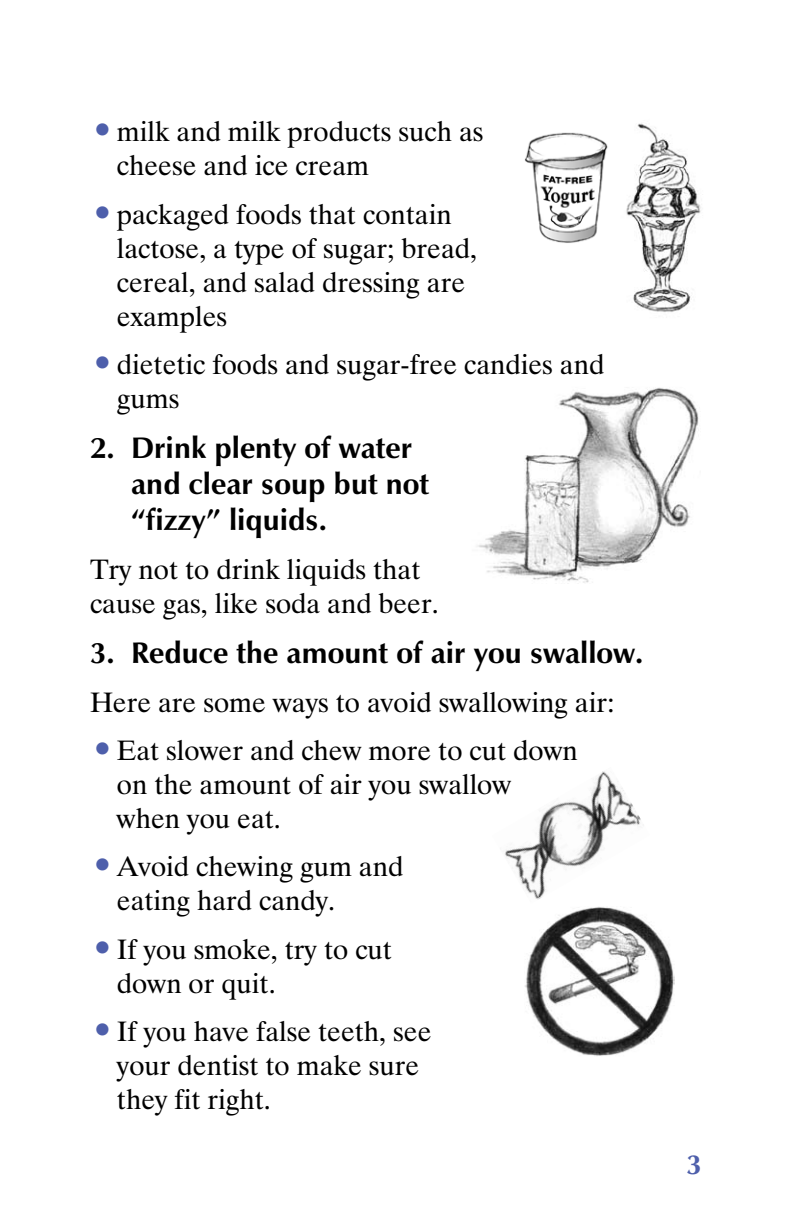
<style>
.page{position:relative;width:792px;height:1224px;background:#fff}
.page>*{position:absolute;margin:0;border:0;box-sizing:border-box;transform-origin:0 0}
.t1{font:700 30px/36px "Zapf Humanist 601 BT";color:#000}
.t2{font:28px/34px "Dutch 801 BT";color:#000}
.t3{font:700 28px "Zapf Humanist 601 BT";color:#4e5fab}
.s1{font-size:42px;color:#4e5fab}
</style>
<div class="page">
<img style="left:524px;top:132px;width:84px;height:111px">
<img style="left:626px;top:123px;width:75px;height:189px">
<img style="left:477px;top:387px;width:222px;height:196px">
<img style="left:525px;top:907px;width:150px;height:149px">
<img style="left:505px;top:771px;width:136px;height:129px">
<p class="t2" style="left:117px;top:114px;width:368px;text-indent:-27px"><span class="s1">•</span>milk and milk products such as cheese and ice cream</p>
<p class="t2" style="left:117px;top:197px;width:362px;text-indent:-27px"><span class="s1">•</span>packaged foods that contain lactose, a type of sugar; bread, cereal, and salad dressing are examples</p>
<p class="t2" style="left:117px;top:347px;width:489px;text-indent:-27px"><span class="s1">•</span>dietetic foods and sugar-free candies and gums</p>
<h1 class="t1" style="left:131px;top:430px;width:300px;text-indent:-41px">2. Drink plenty of water and clear soup but not “fizzy” liquids.</h1>
<p class="t2" style="left:90px;top:552px;width:350px">Try not to drink liquids that cause gas, like soda and beer.</p>
<h3 class="t1" style="left:90px;top:635px;width:555px">3. Reduce the amount of air you swallow.</h3>
<p class="t2" style="left:90px;top:685px;width:526px">Here are some ways to avoid swallowing air:</p>
<p class="t2" style="left:90px;top:733px;width:489px"><span class="s1">•</span>Eat slower and chew more to cut down</p>
<p class="t2" style="left:117px;top:767px;width:396px">on the amount of air you swallow when you eat.</p>
<p class="t2" style="left:117px;top:849px;width:288px;text-indent:-27px"><span class="s1">•</span>Avoid chewing gum and eating hard candy.</p>
<p class="t2" style="left:117px;top:932px;width:277px;text-indent:-27px"><span class="s1">•</span>If you smoke, try to cut down or quit.</p>
<p class="t2" style="left:117px;top:1014px;width:316px;text-indent:-27px"><span class="s1">•</span>If you have false teeth, see your dentist to make sure they fit right.</p>
<p class="t3" style="left:687px;top:1147px;width:17px">3</p>
</div>
